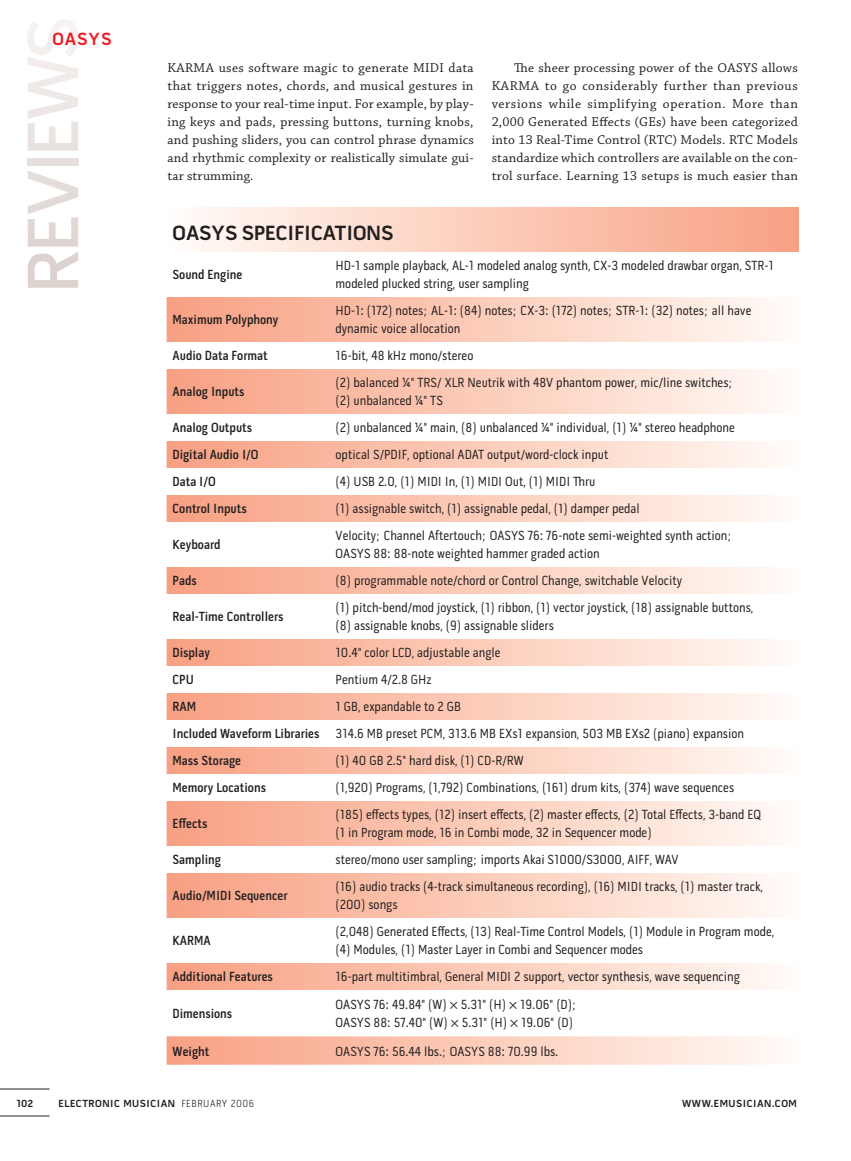
<style>
.page{position:relative;width:851px;height:1161px;background:#fff}
.page>*{position:absolute;margin:0;border:0;box-sizing:border-box;transform-origin:0 0}
.t1{font:700 21px "Pill Gothic 600 mg";color:#231f20}
.t2{font:700 18px "Pill Gothic 600 mg";color:#ed1c24}
.t3{font:13.5px/18px "Pill Gothic Cn 300 mg";color:#231f20}
.t4{font:13.5px/18px "Chaparral Pro";letter-spacing:.015em;color:#231f20;text-align:justify}
.t5{font:600 13.5px "Pill Gothic Cn 300 mg";color:#231f20}
.t6{font:700 10.5px "Pill Gothic 600 mg";letter-spacing:.05em;color:#231f20}
.s1{font-weight:600}
.s2{font-family:"Pill Gothic Cn 300 mg";font-weight:300}
</style>
<div class="page">
<hr style="left:0;top:1089px;width:50px;height:1px;background:#231f20">
<hr style="left:0;top:1116px;width:50px;height:1px;background:#231f20">
<svg style="left:28px;top:171px;width:50px;height:117px"></svg>
<div style="left:28px;top:158px;width:50px;height:8px;background:#e7e0dd"></div>
<svg style="left:27px;top:20px;width:52px;height:131px"></svg>
<div style="left:166px;top:207px;width:632px;height:45px;background:linear-gradient(to right,#fffcf8,#f8a082)"></div>
<svg style="left:166px;top:297px;width:605px;height:768px"></svg>
<svg style="left:166px;top:873px;width:605px;height:45px"></svg>
<svg style="left:450px;top:1002px;width:7px;height:7px"></svg>
<svg style="left:509px;top:1002px;width:8px;height:7px"></svg>
<svg style="left:451px;top:1020px;width:7px;height:7px"></svg>
<svg style="left:510px;top:1020px;width:8px;height:7px"></svg>
<h2 class="t2" style="left:52px;top:32px;width:37px">OASYS</h2>
<p class="t4" style="left:167px;top:59px;width:308px">KARMA uses software magic to generate MIDI data that triggers notes, chords, and musical gestures in response to your real-time input. For example, by play&shy;ing keys and pads, pressing buttons, turning knobs, and pushing sliders, you can control phrase dynamics and rhythmic complexity or realistically simulate gui&shy;tar strumming.</p>
<p class="t4" style="left:491px;top:59px;width:308px;text-indent:22px">The sheer processing power of the OASYS allows KARMA to go considerably further than previous versions while simplifying operation. More than 2,000 Generated Effects (GEs) have been categorized into 13 Real-Time Control (RTC) Models. RTC Models standardize which controllers are available on the con&shy;trol surface. Learning 13 setups is much easier than</p>
<h1 class="t1" style="left:172px;top:225px;width:40px">OASYS</h1>
<h1 class="t1" style="left:242px;top:225px;width:126px">SPECIFICATIONS</h1>
<p class="t5" style="left:172px;top:270px;width:71px">Sound Engine</p>
<p class="t3" style="left:335px;top:258px;width:440px">HD-1 sample playback, AL-1 modeled analog synth, CX-3 modeled drawbar organ, STR-1 modeled plucked string, user sampling</p>
<p class="t5" style="left:172px;top:315px;width:107px">Maximum Polyphony</p>
<p class="t3" style="left:335px;top:303px;width:417px">HD-1: (172) notes; AL-1: (84) notes; CX-3: (172) notes; STR-1: (32) notes; all have dynamic voice allocation</p>
<p class="t5" style="left:172px;top:351px;width:97px">Audio Data Format</p>
<p class="t3" style="left:335px;top:348px;width:139px">16-bit, 48 kHz mono/stereo</p>
<p class="t5" style="left:172px;top:387px;width:73px">Analog Inputs</p>
<p class="t3" style="left:335px;top:375px;width:399px">(2) balanced ¼" TRS/ XLR Neutrik with 48V phantom power, mic/line switches; (2) unbalanced ¼" TS</p>
<p class="t5" style="left:172px;top:423px;width:81px">Analog Outputs</p>
<p class="t3" style="left:335px;top:420px;width:401px">(2) unbalanced ¼" main, (8) unbalanced ¼" individual, (1) ¼" stereo headphone</p>
<p class="t5" style="left:172px;top:450px;width:87px">Digital Audio I/O</p>
<p class="t3" style="left:335px;top:447px;width:274px">optical S/PDIF, optional ADAT output/word-clock input</p>
<p class="t5" style="left:172px;top:477px;width:45px">Data I/O</p>
<p class="t3" style="left:335px;top:474px;width:261px">(4) USB 2.0, (1) MIDI In, (1) MIDI Out, (1) MIDI Thru</p>
<p class="t5" style="left:172px;top:504px;width:76px">Control Inputs</p>
<p class="t3" style="left:335px;top:501px;width:305px">(1) assignable switch, (1) assignable pedal, (1) damper pedal</p>
<p class="t5" style="left:172px;top:540px;width:49px">Keyboard</p>
<p class="t3" style="left:335px;top:528px;width:398px">Velocity; Channel Aftertouch; OASYS 76: 76-note semi-weighted synth action;<br>OASYS 88: 88-note weighted hammer graded action</p>
<p class="t5" style="left:172px;top:576px;width:26px">Pads</p>
<p class="t3" style="left:335px;top:573px;width:348px">(8) programmable note/chord or Control Change, switchable Velocity</p>
<p class="t5" style="left:173px;top:612px;width:112px">Real-Time Controllers</p>
<p class="t3" style="left:335px;top:600px;width:419px">(1) pitch-bend/mod joystick, (1) ribbon, (1) vector joystick, (18) assignable buttons, (8) assignable knobs, (9) assignable sliders</p>
<p class="t5" style="left:172px;top:648px;width:39px">Display</p>
<p class="t3" style="left:335px;top:645px;width:166px">10.4" color LCD, adjustable angle</p>
<p class="t5" style="left:172px;top:675px;width:23px">CPU</p>
<p class="t3" style="left:335px;top:672px;width:98px">Pentium 4/2.8 GHz</p>
<p class="t5" style="left:173px;top:702px;width:25px">RAM</p>
<p class="t3" style="left:172px;top:695px;width:573px;line-height:27px;text-indent:163px">1 GB, expandable to 2 GB<br><span class="s1">Included Waveform Libraries</span> 314.6 MB preset PCM, 313.6 MB EXs1 expansion, 503 MB EXs2 (piano) expansion<br><span class="s1">Mass Storage</span></p>
<p class="t3" style="left:335px;top:753px;width:189px">(1) 40 GB 2.5" hard disk, (1) CD-R/RW</p>
<p class="t5" style="left:172px;top:783px;width:95px">Memory Locations</p>
<p class="t3" style="left:335px;top:780px;width:400px">(1,920) Programs, (1,792) Combinations, (161) drum kits, (374) wave sequences</p>
<p class="t5" style="left:172px;top:819px;width:36px">Effects</p>
<p class="t3" style="left:335px;top:807px;width:427px">(185) effects types, (12) insert effects, (2) master effects, (2) Total Effects, 3-band EQ (1 in Program mode, 16 in Combi mode, 32 in Sequencer mode)</p>
<p class="t5" style="left:172px;top:855px;width:50px">Sampling</p>
<p class="t3" style="left:335px;top:852px;width:344px">stereo/mono user sampling; imports Akai S1000/S3000, AIFF, WAV</p>
<p class="t5" style="left:172px;top:891px;width:116px">Audio/MIDI Sequencer</p>
<p class="t3" style="left:335px;top:879px;width:429px">(16) audio tracks (4-track simultaneous recording), (16) MIDI tracks, (1) master track, (200) songs</p>
<p class="t5" style="left:173px;top:936px;width:40px">KARMA</p>
<p class="t3" style="left:335px;top:924px;width:440px">(2,048) Generated Effects, (13) Real-Time Control Models, (1) Module in Program mode, (4) Modules, (1) Master Layer in Combi and Sequencer modes</p>
<p class="t5" style="left:172px;top:972px;width:102px">Additional Features</p>
<p class="t3" style="left:335px;top:969px;width:406px">16-part multitimbral, General MIDI 2 support, vector synthesis, wave sequencing</p>
<p class="t5" style="left:172px;top:1008px;width:61px">Dimensions</p>
<p class="t3" style="left:335px;top:997px;width:243px">OASYS 76: 49.84" (W) 5.31" (H) 19.06" (D);<br>OASYS 88: 57.40" (W) 5.31" (H) 19.06" (D)</p>
<p class="t5" style="left:172px;top:1046px;width:38px">Weight</p>
<p class="t3" style="left:335px;top:1043px;width:224px">OASYS 76: 56.44 lbs.; OASYS 88: 70.99 lbs.</p>
<p class="t6" style="left:17px;top:1099px;width:18px">102</p>
<p class="t6" style="left:59px;top:1099px;width:197px">ELECTRONIC MUSICIAN <span class="s2">FEBRUARY 2006</span></p>
<p class="t6" style="left:682px;top:1099px;width:116px">WWW.EMUSI CIAN.COM</p>
</div>
